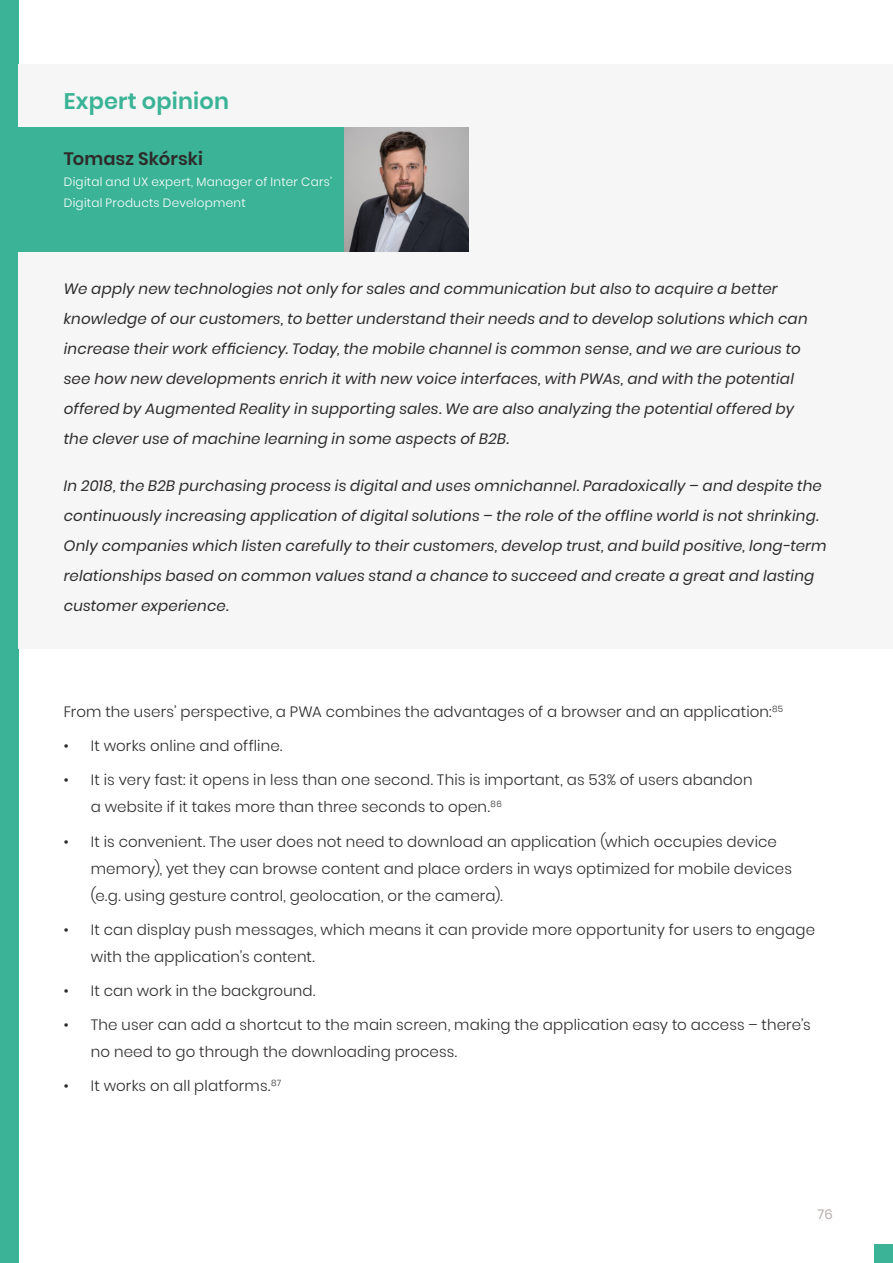
<style>
.page{position:relative;width:893px;height:1263px;background:#fff}
.page>*{position:absolute;margin:0;border:0;box-sizing:border-box;transform-origin:0 0}
.t1{font:600 22.5px "Poppins";letter-spacing:.01em;color:#3ab396}
.t2{font:600 18px "Poppins";letter-spacing:.01em;color:#2e2b2b}
.t3{font:italic 15px/30px "Poppins";letter-spacing:.015em;color:#2e2b2b}
.t4{font:300 15px/27px "Poppins";letter-spacing:.01em;color:#2e2b2b}
.t5{font:13.5px "Poppins";color:#b5aeac}
.t6{font:300 12px/21px "Poppins";letter-spacing:.025em;color:#fff}
</style>
<div class="page">
<div style="left:0;top:0;width:18px;height:1263px;background:#3ab396"></div>
<div style="left:874px;top:1244px;width:19px;height:19px;background:#3ab396"></div>
<div style="left:19px;top:64px;width:874px;height:584px;background:#f6f6f6"></div>
<div style="left:13px;top:128px;width:331px;height:124px;background:#3ab396"></div>
<img style="left:344px;top:128px;width:125px;height:124px">
<h1 class="t1" style="left:64px;top:88px;width:167px">Expert opinion</h1>
<p class="t2" style="left:64px;top:148px;width:141px">Tomasz Skórski</p>
<p class="t6" style="left:64px;top:171px;width:270px">Digital and UX expert, Manager of Inter Cars’<br>Digital Products Development</p>
<p class="t3" style="left:64px;top:274px;width:745px">We apply new technologies not only for sales and communication but also to acquire a better knowledge of our customers, to better understand their needs and to develop solutions which can increase their work efficiency. Today, the mobile channel is common sense, and we are curious to see how new developments enrich it with new voice interfaces, with PWAs, and with the potential offered by Augmented Reality in supporting sales. We are also analyzing the potential offered by the clever use of machine learning in some aspects of B2B.</p>
<p class="t3" style="left:64px;top:471px;width:764px">In 2018, the B2B purchasing process is digital and uses omnichannel. Paradoxically – and despite the continuously increasing application of digital solutions – the role of the offline world is not shrinking.<br>Only companies which listen carefully to their customers, develop trust, and build positive, long-term relationships based on common values stand a chance to succeed and create a great and lasting customer experience.</p>
<p class="t4" style="left:64px;top:699px;width:721px">From the users’ perspective, a PWA combines the advantages of a browser and an application:<sup>85</sup></p>
<p class="t4" style="left:64px;top:733px;width:220px">• It works online and offline.</p>
<p class="t4" style="left:91px;top:767px;width:663px;text-indent:-27px">• It is very fast: it opens in less than one second. This is important, as 53% of users abandon a website if it takes more than three seconds to open.<sup>86</sup></p>
<p class="t4" style="left:91px;top:828px;width:703px;text-indent:-27px">• It is convenient. The user does not need to download an application (which occupies device memory), yet they can browse content and place orders in ways optimized for mobile devices (e.g. using gesture control, geolocation, or the camera).</p>
<p class="t4" style="left:91px;top:916px;width:726px;text-indent:-27px">• It can display push messages, which means it can provide more opportunity for users to engage with the application’s content.</p>
<p class="t4" style="left:64px;top:977px;width:253px">• It can work in the background.</p>
<p class="t4" style="left:91px;top:1011px;width:722px;text-indent:-27px">• The user can add a shortcut to the main screen, making the application easy to access – there’s no need to go through the downloading process.</p>
<p class="t4" style="left:64px;top:1072px;width:219px">• It works on all platforms.<sup>87</sup></p>
<p class="t5" style="left:818px;top:1206px;width:17px">76</p>
</div>
